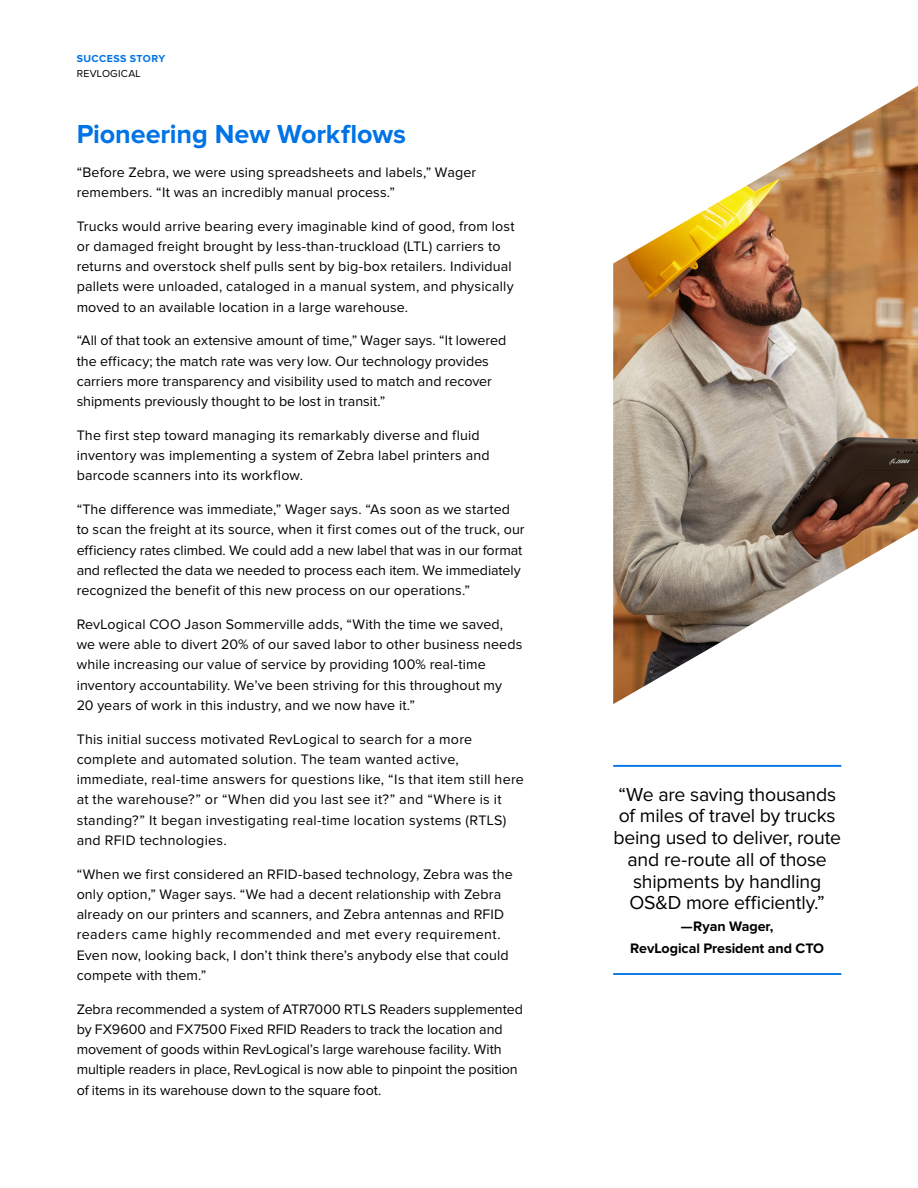
<style>
.page{position:relative;width:918px;height:1188px;background:#fff}
.page>*{position:absolute;margin:0;border:0;box-sizing:border-box;transform-origin:0 0}
.Heading-2-Cover{font:700 27px "Proxima Nova";letter-spacing:-.005em;color:#0073e6}
.Pull_Quote{font:19.5px/21.8px "Proxima Nova";letter-spacing:-.01em;color:#000;text-align:center}
.Body{font:14.25px/20.2px "Proxima Nova";letter-spacing:.01em;color:#000}
.Pull_Quote-2{font:700 14.25px/21.8px "Proxima Nova";letter-spacing:-.005em;color:#000;text-align:center}
.t1{font:700 10.5px "Proxima Nova";letter-spacing:.045em;color:#0073e6}
.t2{font:10.5px "Proxima Nova";letter-spacing:.035em;color:#000}
</style>
<div class="page">
<hr style="left:613px;top:765px;width:228px;height:2px;background:#0073e6">
<hr style="left:613px;top:973px;width:228px;height:2px;background:#0073e6">
<img style="left:613px;top:86px;width:305px;height:618px">
<p class="t1" style="left:77px;top:54px;width:90px">SUCCESS STORY</p>
<p class="t2" style="left:77px;top:68px;width:66px">REVLOGICAL</p>
<p class="Heading-2-Cover" style="left:77px;top:121px;width:331px">Pioneering New Workflows</p>
<p class="Body" style="left:77px;top:162px;width:401px">“Before Zebra, we were using spreadsheets and labels,” Wager remembers. “It was an incredibly manual process.”</p>
<p class="Body" style="left:77px;top:216px;width:440px">Trucks would arrive bearing every imaginable kind of good, from lost or damaged freight brought by less-than-truckload (LTL) carriers to returns and overstock shelf pulls sent by big-box retailers. Individual pallets were unloaded, cataloged in a manual system, and physically moved to an available location in a large warehouse.</p>
<p class="Body" style="left:77px;top:331px;width:431px">“All of that took an extensive amount of time,” Wager says. “It lowered the efficacy; the match rate was very low. Our technology provides carriers more transparency and visibility used to match and recover shipments previously thought to be lost in transit.”</p>
<p class="Body" style="left:77px;top:426px;width:415px">The first step toward managing its remarkably diverse and fluid inventory was implementing a system of Zebra label printers and barcode scanners into its workflow.</p>
<p class="Body" style="left:77px;top:500px;width:450px">“The difference was immediate,” Wager says. “As soon as we started to scan the freight at its source, when it first comes out of the truck, our efficiency rates climbed. We could add a new label that was in our format and reflected the data we needed to process each item. We immediately recognized the benefit of this new process on our operations.”</p>
<p class="Body" style="left:77px;top:615px;width:447px">RevLogical COO Jason Sommerville adds, “With the time we saved, we were able to divert 20% of our saved labor to other business needs while increasing our value of service by providing 100% real-time inventory accountability. We’ve been striving for this throughout my 20 years of work in this industry, and we now have it.”</p>
<p class="Body" style="left:77px;top:729px;width:449px">This initial success motivated RevLogical to search for a more complete and automated solution. The team wanted active, immediate, real-time answers for questions like, “Is that item still here at the warehouse?” or “When did you last see it?” and “Where is it standing?” It began investigating real-time location systems (RTLS) and RFID technologies.</p>
<p class="Body" style="left:77px;top:864px;width:438px">“When we first considered an RFID-based technology, Zebra was the only option,” Wager says. “We had a decent relationship with Zebra already on our printers and scanners, and Zebra antennas and RFID readers came highly recommended and met every requirement.<br>Even now, looking back, I don’t think there’s anybody else that could compete with them.”</p>
<p class="Body" style="left:77px;top:999px;width:448px">Zebra recommended a system of ATR7000 RTLS Readers supplemented by FX9600 and FX7500 Fixed RFID Readers to track the location and movement of goods within RevLogical’s large warehouse facility. With multiple readers in place, RevLogical is now able to pinpoint the position of items in its warehouse down to the square foot.</p>
<p class="Pull_Quote" style="left:613px;top:784px;width:229px">“We are saving thousands of miles of travel by trucks being used to deliver, route and re-route all of those shipments by handling<br>OS&amp;D more efficiently.”</p>
<p class="Pull_Quote-2" style="left:630px;top:916px;width:195px">—Ryan Wager,<br>RevLogical President and CTO</p>
</div>
